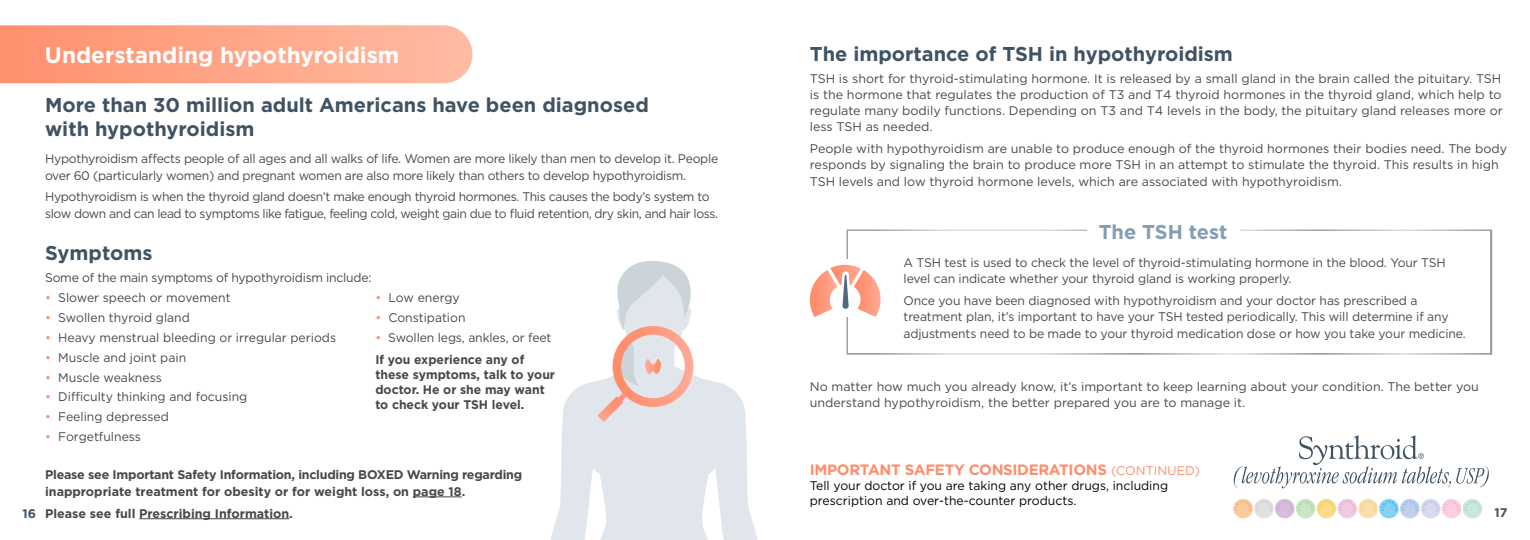
<style>
.page{position:relative;width:1530px;height:540px;background:#fff}
.page>*{position:absolute;margin:0;border:0;box-sizing:border-box;transform-origin:0 0}
.t1{font:700 22.5px "Gotham";color:#fff}
.t2{font:700 20px/23.8px "Gotham";color:#3f5364}
.t3{font:700 20px "Gotham";letter-spacing:-.005em;color:#849db5}
.t4{font:700 15px "Gotham";letter-spacing:-.02em;color:#ff8d6b}
.t5{font:12.5px/16.2px "Gotham";letter-spacing:-.01em;color:#48484a}
.t6{font:12.5px/16.2px "Gotham";letter-spacing:-.035em;color:#48484a}
.t7{font:700 12.5px/16.2px "Gotham";letter-spacing:-.02em;color:#48484a}
.t8{font:700 12.5px/15px "Gotham";color:#48484a}
.t9{font:12.5px/15px "Gotham";color:#000}
.t10{font:700 12.5px "Gotham";color:#3f5364}
.s1{color:#ff8d6b}
.s2{font-weight:700}
.s3{font-weight:400;font-size:12.5px}
</style>
<div class="page">
<div style="left:1233px;top:499px;width:20px;height:19px;background:#facb9b;border-radius:50%"></div>
<div style="left:1254px;top:499px;width:20px;height:19px;background:#e2e1e1;border-radius:50%"></div>
<div style="left:1275px;top:499px;width:20px;height:19px;background:#d7bcdb;border-radius:50%"></div>
<div style="left:1296px;top:499px;width:19px;height:19px;background:#cbe5c5;border-radius:50%"></div>
<div style="left:1317px;top:499px;width:19px;height:19px;background:#fadd89;border-radius:50%"></div>
<div style="left:1337px;top:499px;width:20px;height:19px;background:#f0cae0;border-radius:50%"></div>
<div style="left:1358px;top:499px;width:20px;height:19px;background:#f9dfab;border-radius:50%"></div>
<div style="left:1379px;top:499px;width:20px;height:19px;background:#86d0f4;border-radius:50%"></div>
<div style="left:1400px;top:499px;width:20px;height:19px;background:#bdd1ec;border-radius:50%"></div>
<div style="left:1421px;top:499px;width:19px;height:19px;background:#d8daee;border-radius:50%"></div>
<div style="left:1442px;top:499px;width:19px;height:19px;background:#facfe2;border-radius:50%"></div>
<div style="left:1463px;top:499px;width:19px;height:19px;background:#cbe8dd;border-radius:50%"></div>
<svg style="left:1235px;top:501px;width:246px;height:10px"></svg>
<svg style="left:1234px;top:435px;width:255px;height:53px"></svg>
<svg style="left:0;top:25px;width:472px;height:58px;background:#ffa689"></svg>
<svg style="left:551px;top:261px;width:207px;height:279px"></svg>
<hr style="left:413px;top:497px;width:49px;height:1px;background:#48484a">
<hr style="left:139px;top:518px;width:150px;height:1px;background:#48484a">
<div style="left:847px;top:230px;width:645px;height:125px;background:#fff;border:4px solid #fff"></div>
<div style="left:806px;top:259px;width:87px;height:58px;background:#fff"></div>
<svg style="left:810px;top:265px;width:71px;height:52px"></svg>
<div style="left:1087px;top:223px;width:152px;height:22px;background:#fff"></div>
<h1 class="t1" style="left:45px;top:40px;width:356px">Understanding hypothyroidism</h1>
<p class="t10" style="left:22px;top:505px;width:15px">16</p>
<h2 class="t2" style="left:45px;top:93px;width:605px">More than 30 million adult Americans have been diagnosed with hypothyroidism</h2>
<p class="t5" style="left:45px;top:151px;width:675px">Hypothyroidism affects people of all ages and all walks of life. Women are more likely than men to develop it. People over 60 (particularly women) and pregnant women are also more likely than others to develop hypothyroidism.</p>
<p class="t6" style="left:45px;top:189px;width:674px">Hypothyroidism is when the thyroid gland doesn’t make enough thyroid hormones. This causes the body’s system to slow down and can lead to symptoms like fatigue, feeling cold, weight gain due to fluid retention, dry skin, and hair loss.</p>
<h2 class="t2" style="left:45px;top:241px;width:109px">Symptoms</h2>
<p class="t5" style="left:45px;top:269px;width:328px">Some of the main symptoms of hypothyroidism include:</p>
<p class="t5" style="left:45px;top:289px;width:187px"><span class="s1">•</span> Slower speech or movement</p>
<p class="t5" style="left:45px;top:309px;width:146px"><span class="s1">•</span> Swollen thyroid gland</p>
<p class="t5" style="left:45px;top:329px;width:293px"><span class="s1">•</span> Heavy menstrual bleeding or irregular periods</p>
<p class="t5" style="left:45px;top:349px;width:143px"><span class="s1">•</span> Muscle and joint pain</p>
<p class="t5" style="left:45px;top:369px;width:118px"><span class="s1">•</span> Muscle weakness</p>
<p class="t5" style="left:45px;top:389px;width:204px"><span class="s1">•</span> Difficulty thinking and focusing</p>
<p class="t5" style="left:45px;top:408px;width:125px"><span class="s1">•</span> Feeling depressed</p>
<p class="t5" style="left:45px;top:428px;width:97px"><span class="s1">•</span> Forgetfulness</p>
<p class="t7" style="left:45px;top:467px;width:479px">Please see Important Safety Information, including BOXED Warning regarding inappropriate treatment for obesity or for weight loss, on page 18.</p>
<p class="t8" style="left:45px;top:506px;width:249px">Please see full Prescribing Information.</p>
<p class="t5" style="left:375px;top:289px;width:86px"><span class="s1">•</span> Low energy</p>
<p class="t5" style="left:375px;top:309px;width:92px"><span class="s1">•</span> Constipation</p>
<p class="t5" style="left:375px;top:326px;width:178px;line-height:22.4px"><span class="s1">•</span> Swollen legs, ankles, or feet<br><span class="s2">If you experience any of</span></p>
<p class="t8" style="left:375px;top:367px;width:181px">these symptoms, talk to your doctor. He or she may want to check your TSH level.</p>
<h2 class="t2" style="left:810px;top:42px;width:425px">The importance of TSH in hypothyroidism</h2>
<p class="t5" style="left:810px;top:70px;width:695px;text-align:justify">TSH is short for thyroid-stimulating hormone. It is released by a small gland in the brain called the pituitary. TSH is the hormone that regulates the production of T3 and T4 thyroid hormones in the thyroid gland, which help to regulate many bodily functions. Depending on T3 and T4 levels in the body, the pituitary gland releases more or less TSH as needed.</p>
<p class="t5" style="left:810px;top:140px;width:699px">People with hypothyroidism are unable to produce enough of the thyroid hormones their bodies need. The body responds by signaling the brain to produce more TSH in an attempt to stimulate the thyroid. This results in high<br>TSH levels and low thyroid hormone levels, which are associated with hypothyroidism.</p>
<h2 class="t3" style="left:1099px;top:219px;width:130px">The TSH test</h2>
<p class="t5" style="left:904px;top:254px;width:544px">A TSH test is used to check the level of thyroid-stimulating hormone in the blood. Your TSH level can indicate whether your thyroid gland is working properly.</p>
<p class="t5" style="left:904px;top:292px;width:564px">Once you have been diagnosed with hypothyroidism and your doctor has prescribed a treatment plan, it’s important to have your TSH tested periodically. This will determine if any adjustments need to be made to your thyroid medication dose or how you take your medicine.</p>
<p class="t5" style="left:810px;top:378px;width:671px">No matter how much you already know, it’s important to keep learning about your condition. The better you understand hypothyroidism, the better prepared you are to manage it.</p>
<p class="t4" style="left:810px;top:460px;width:392px">IMPORTANT SAFETY CONSIDERATIONS <span class="s3">(CONTINUED)</span></p>
<p class="t9" style="left:810px;top:478px;width:360px">Tell your doctor if you are taking any other drugs, including prescription and over-the-counter products.</p>
<p class="t10" style="left:1494px;top:505px;width:15px">17</p>
</div>
